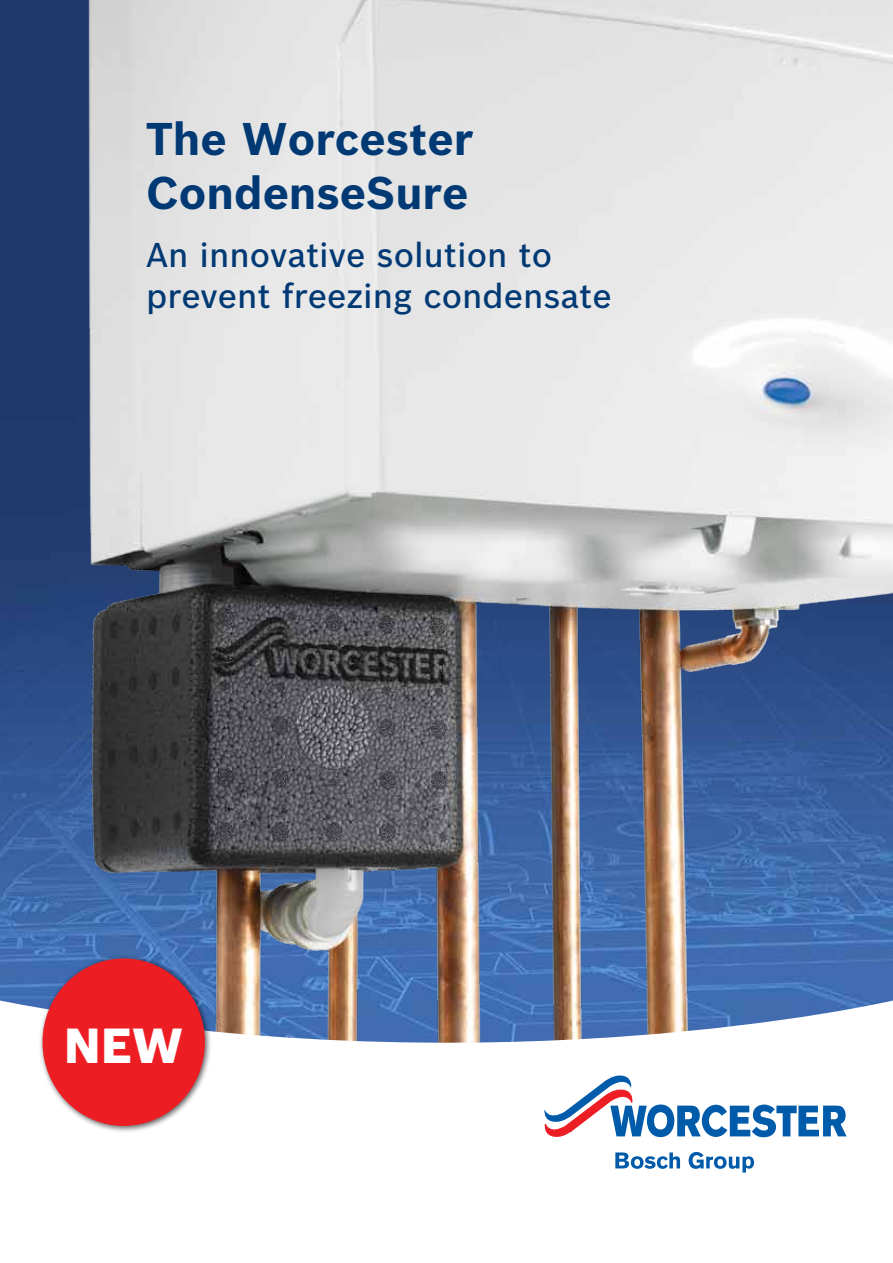
<style>
.page{position:relative;width:893px;height:1263px;background:#fff}
.page>*{position:absolute;margin:0;border:0;box-sizing:border-box;transform-origin:0 0}
.t1{font:900 48.15px "Bosch Sans";color:#fff}
.t2{font:700 44.85px/53.8px "Bosch Sans";color:#003974}
.t3{font:500 33.6px/40.3px "Bosch Sans";color:#003974}
</style>
<div class="page">
<img style="left:0;top:0;width:87px;height:935px">
<img style="left:87px;top:0;width:806px;height:935px">
<svg style="left:0;top:935px;width:893px;height:238px"></svg>
<svg style="left:543px;top:1074px;width:304px;height:64px"></svg>
<svg style="left:615px;top:1152px;width:65px;height:17px"></svg>
<svg style="left:689px;top:1152px;width:65px;height:20px"></svg>
<div style="left:38px;top:954px;width:174px;height:179px;background:#000;opacity:.6"></div>
<div style="left:43px;top:958px;width:162px;height:168px;background:#ed1d24;border-radius:50%"></div>
<h2 class="t2" style="left:146px;top:112px;width:328px">The Worcester<br>CondenseSure</h2>
<p class="t3" style="left:146px;top:234px;width:467px">An innovative solution to prevent freezing condensate</p>
<h1 class="t1" style="left:64px;top:1016px;width:121px">NEW</h1>
</div>
